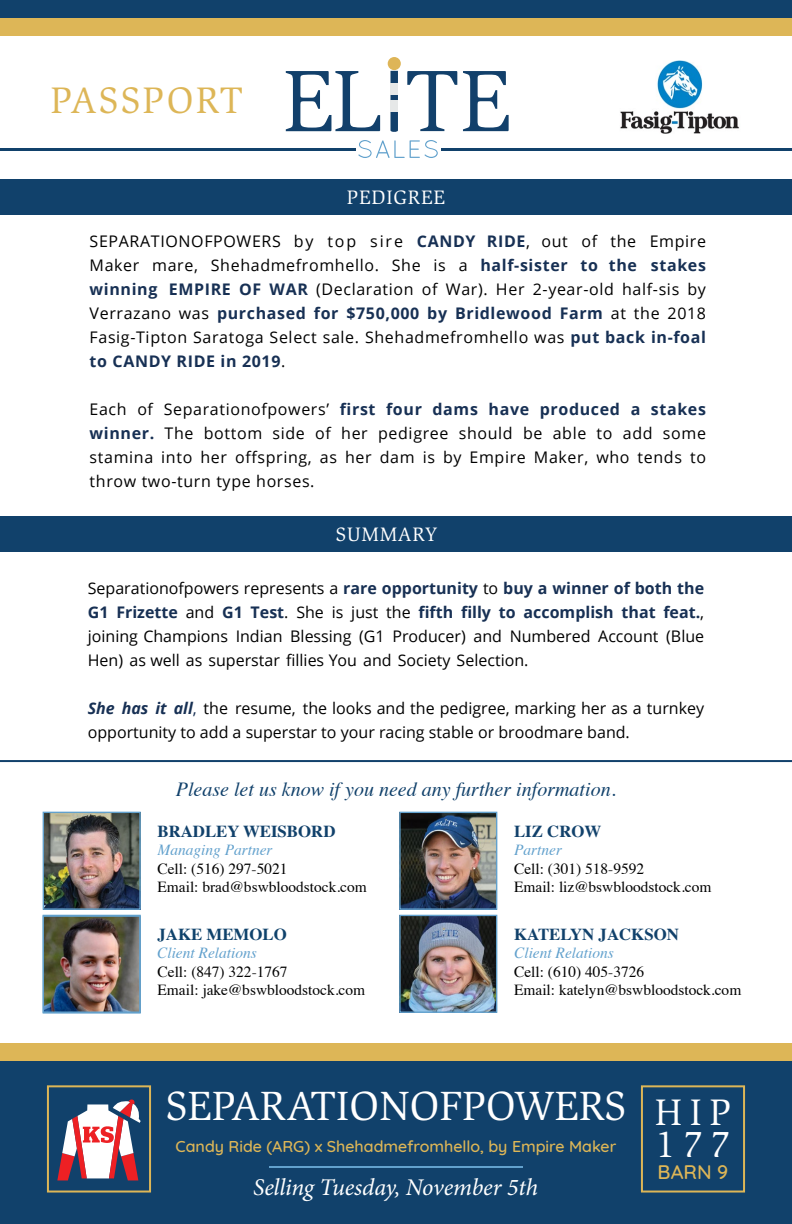
<style>
.page{position:relative;width:792px;height:1224px;background:#fff}
.page>*{position:absolute;margin:0;border:0;box-sizing:border-box;transform-origin:0 0}
.t1{font:42px "Slimbach Std";color:#fff}
.t2{font:38px "Slimbach Std";letter-spacing:.06em;color:#ddb657}
.t3{font:38px/32px "Slimbach Std";letter-spacing:.2em;color:#fff}
.t4{font:italic 24px "Minion Pro";letter-spacing:-.01em;color:#fff}
.t5{font:italic 20px "Times";color:#11416b}
.t6{font:20px "Slimbach Std";letter-spacing:.04em;color:#fff}
.t7{font:500 20px "Quicksand";color:#ddb657}
.t8{font:700 16.8px "Times";color:#11416b}
.t9{font:700 16.8px "Times";color:#0f426b}
.t10{font:16px/24px "Open Sans";color:#000;text-align:justify}
.t11{font:500 16px "Quicksand";color:#ddb657}
.t12{font:15.4px/18.4px "Times";color:#000}
.t13{font:italic 15.4px "Times";color:#62a1cd}
.s1{font-weight:700;color:#173054}
.s2{font-weight:700;font-style:italic;color:#173054}
.s3{color:#173054}
</style>
<div class="page">
<img style="left:620px;top:60px;width:119px;height:74px">
<div style="left:0;top:0;width:792px;height:19px;background:#11416b"></div>
<div style="left:0;top:19px;width:792px;height:17px;background:#ddb657"></div>
<div style="left:388px;top:57px;width:13px;height:13px;background:#deb557;border-radius:50%"></div>
<svg style="left:358px;top:140px;width:80px;height:18px"></svg>
<svg style="left:286px;top:71px;width:94px;height:60px"></svg>
<svg style="left:407px;top:71px;width:50px;height:60px"></svg>
<svg style="left:463px;top:71px;width:46px;height:60px"></svg>
<svg style="left:391px;top:71px;width:7px;height:61px"></svg>
<div style="left:391px;top:83px;width:7px;height:11px;background:#e6e8e8"></div>
<div style="left:391px;top:100px;width:7px;height:11px;background:#e6e8e8"></div>
<hr style="left:441px;top:148px;width:351px;height:2px;background:#11416b">
<hr style="left:0;top:148px;width:355px;height:2px;background:#11416b">
<div style="left:0;top:1061px;width:792px;height:163px;background:#11416b"></div>
<div style="left:0;top:1044px;width:792px;height:17px;background:#ddb657"></div>
<div style="left:641px;top:1085px;width:104px;height:108px;border:2px solid #ddb657"></div>
<div style="left:47px;top:1085px;width:104px;height:108px;border:2px solid #ddb657"></div>
<hr style="left:269px;top:1166px;width:254px;height:2px;background:#62a1cd">
<svg style="left:57px;top:1099px;width:84px;height:81px"></svg>
<div style="left:0;top:516px;width:792px;height:36px;background:#11416b"></div>
<div style="left:0;top:179px;width:792px;height:36px;background:#11416b"></div>
<img style="left:45px;top:917px;width:94px;height:94px">
<img style="left:45px;top:814px;width:94px;height:94px">
<div style="left:43px;top:812px;width:98px;height:98px;border:1px solid #62a1cd"></div>
<img style="left:401px;top:814px;width:94px;height:94px">
<div style="left:399px;top:812px;width:98px;height:98px;border:1px solid #62a1cd"></div>
<img style="left:401px;top:917px;width:94px;height:94px">
<div style="left:399px;top:915px;width:98px;height:98px;border:1px solid #62a1cd"></div>
<div style="left:43px;top:915px;width:98px;height:98px;border:1px solid #62a1cd"></div>
<hr style="left:0;top:760px;width:792px;height:2px;background:#11416b">
<h2 class="t2" style="left:51px;top:79px;width:194px">PASSPORT</h2>
<p class="t6" style="left:347px;top:186px;width:100px">PEDIGREE</p>
<p class="t10" style="left:90px;top:229px;width:618px">SEPARATIONOFPOWERS by top sire <span class="s1">CANDY RIDE</span>, out of the Empire Maker mare, Shehadmefromhello. She is a <span class="s1">half-sister to the stakes winning EMPIRE OF WAR</span> (Declaration of War). Her 2-year-old half-sis by Verrazano was <span class="s1">purchased for $750,000 by Bridlewood Farm</span> at the 2018<br>Fasig-Tipton Saratoga Select sale. Shehadmefromhello was <span class="s1">put back in-foal to CANDY RIDE in 2019</span>.</p>
<p class="t10" style="left:90px;top:397px;width:618px">Each of Separationofpowers’ <span class="s1">first four dams have produced a stakes winner.</span> The bottom side of her pedigree should be able to add some stamina into her offspring, as her dam is by Empire Maker, who tends to throw two-turn type horses.</p>
<p class="t6" style="left:336px;top:523px;width:103px">SUMMARY</p>
<p class="t10" style="left:88px;top:576px;width:618px">Separationofpowers represents a <span class="s1">rare opportunity</span> to <span class="s1">buy a winner of both the G1 Frizette</span> and <span class="s1">G1 Test</span>. She is just the <span class="s1">fifth filly to accomplish that feat.</span>, joining Champions Indian Blessing (G1 Producer) and Numbered Account (Blue Hen) as well as superstar fillies You and Society Selection.</p>
<p class="t10" style="left:88px;top:696px;width:618px"><span class="s2">She has it all</span><span class="s3">,</span> the resume, the looks and the pedigree, marking her as a turnkey opportunity to add a superstar to your racing stable or broodmare band.</p>
<p class="t5" style="left:176px;top:772px;width:441px">Please let us know if you need any further information.</p>
<p class="t8" style="left:158px;top:815px;width:179px">BRADLEY WEISBORD</p>
<p class="t13" style="left:158px;top:837px;width:117px">Managing Partner</p>
<p class="t12" style="left:158px;top:858px;width:211px">Cell: (516) 297-5021<br>Email: brad@bswbloodstock.com</p>
<p class="t9" style="left:158px;top:919px;width:131px">JAKE MEMOLO</p>
<p class="t8" style="left:514px;top:815px;width:89px">LIZ CROW</p>
<p class="t13" style="left:514px;top:837px;width:49px">Partner</p>
<p class="t12" style="left:514px;top:858px;width:199px">Cell: (301) 518-9592<br>Email: liz@bswbloodstock.com</p>
<p class="t8" style="left:514px;top:918px;width:166px">KATELYN JACKSON</p>
<p class="t13" style="left:157px;top:940px;width:101px">Client Relations</p>
<p class="t13" style="left:514px;top:940px;width:101px">Client Relations</p>
<p class="t12" style="left:514px;top:961px;width:229px">Cell: (610) 405-3726<br>Email: katelyn@bswbloodstock.com</p>
<p class="t12" style="left:158px;top:961px;width:209px">Cell: (847) 322-1767<br>Email: jake@bswbloodstock.com</p>
<h1 class="t1" style="left:166px;top:1082px;width:462px">SEPARATIONOFPOWERS</h1>
<p class="t11" style="left:176px;top:1133px;width:442px">Candy Ride (ARG) x Shehadmefromhello, by Empire Maker</p>
<h3 class="t4" style="left:253px;top:1171px;width:287px">Selling Tuesday, November 5th</h3>
<h2 class="t3" style="left:655px;top:1097px;width:78px">HIP<br>177</h2>
<p class="t7" style="left:658px;top:1156px;width:72px">BARN 9</p>
</div>
